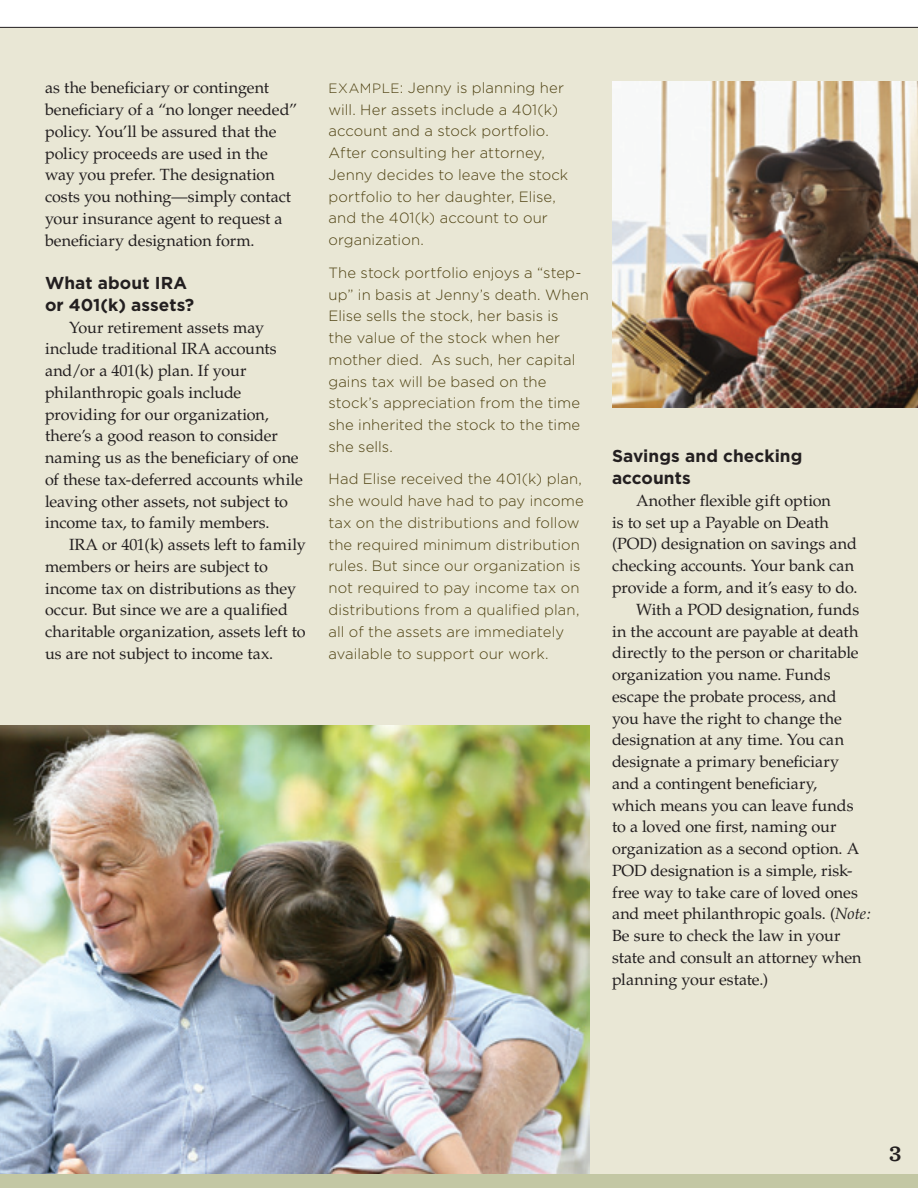
<style>
.page{position:relative;width:918px;height:1188px;background:#fff}
.page>*{position:absolute;margin:0;border:0;box-sizing:border-box;transform-origin:0 0}
.t1{font:600 22.5px "Sentinel";color:#231f20}
.t2{font:700 17.25px/21.8px "Gotham";letter-spacing:.005em;color:#231f20}
.t3{font:16.2px/21.8px "Palatino";letter-spacing:-.005em;color:#231f20}
.t4{font:300 14.85px/21.8px "Gotham";letter-spacing:.005em;color:#4d4010}
.s1{font-size:13.5px}
.s2{font-style:italic}
</style>
<div class="page">
<div style="left:0;top:27px;width:918px;height:1161px;background:#e9e7d5"></div>
<img style="left:0;top:725px;width:590px;height:449px">
<hr style="left:0;top:27px;width:918px;height:1px;background:#231f20">
<div style="left:0;top:1174px;width:918px;height:14px;background:#c3c7a4"></div>
<img style="left:612px;top:81px;width:306px;height:327px">
<p class="t3" style="left:45px;top:77px;width:254px">as the beneficiary or contingent beneficiary of a “no longer needed” policy. You’ll be assured that the policy proceeds are used in the way you prefer. The designation costs you nothing—simply contact your insurance agent to request a beneficiary designation form.</p>
<p class="t2" style="left:45px;top:272px;width:151px">What about IRA or 401(k) assets?</p>
<p class="t3" style="left:45px;top:317px;width:259px;text-indent:24px">Your retirement assets may include traditional IRA accounts and/or a 401(k) plan. If your philanthropic goals include providing for our organization, there’s a good reason to consider naming us as the beneficiary of one of these tax-deferred accounts while leaving other assets, not subject to income tax, to family members.</p>
<p class="t3" style="left:45px;top:534px;width:262px;text-indent:24px">IRA or 401(k) assets left to family members or heirs are subject to income tax on distributions as they occur. But since we are a qualified charitable organization, assets left to us are not subject to income tax.</p>
<p class="t4" style="left:328px;top:76px;width:241px"><span class="s1">Exam ple</span>: Jenny is planning her will. Her assets include a 401(k) account and a stock portfolio.<br>After consulting her attorney,<br>Jenny decides to leave the stock portfolio to her daughter, Elise, and the 401(k) account to our organization.</p>
<p class="t4" style="left:328px;top:261px;width:262px">The stock portfolio enjoys a “step&shy;up” in basis at Jenny’s death. When<br>Elise sells the stock, her basis is<br>the value of the stock when her mother died. As such, her capital gains tax will be based on the stock’s appreciation from the time she inherited the stock to the time she sells.</p>
<p class="t4" style="left:328px;top:468px;width:257px">Had Elise received the 401(k) plan, she would have had to pay income tax on the distributions and follow the required minimum distribution rules. But since our organization is not required to pay income tax on distributions from a qualified plan, all of the assets are immediately available to support our work.</p>
<p class="t2" style="left:612px;top:445px;width:192px">Savings and checking accounts</p>
<p class="t3" style="left:636px;top:490px;width:197px">Another flexible gift option</p>
<p class="t3" style="left:612px;top:512px;width:219px">is to set up a Payable on Death</p>
<p class="t3" style="left:612px;top:533px;width:246px">(POD) designation on savings and</p>
<p class="t3" style="left:612px;top:555px;width:244px">checking accounts. Your bank can</p>
<p class="t3" style="left:612px;top:577px;width:247px">provide a form, and it’s easy to do.</p>
<p class="t3" style="left:636px;top:599px;width:225px">With a POD designation, funds</p>
<p class="t3" style="left:612px;top:620px;width:248px">in the account are payable at death</p>
<p class="t3" style="left:612px;top:642px;width:248px">directly to the person or charitable</p>
<p class="t3" style="left:612px;top:664px;width:220px">organization you name. Funds</p>
<p class="t3" style="left:612px;top:686px;width:226px">escape the probate process, and</p>
<p class="t3" style="left:612px;top:707px;width:231px">you have the right to change the</p>
<p class="t3" style="left:612px;top:729px;width:234px">designation at any time. You can</p>
<p class="t3" style="left:612px;top:751px;width:229px">designate a primary beneficiary</p>
<p class="t3" style="left:612px;top:773px;width:207px">and a contingent beneficiary,</p>
<p class="t3" style="left:612px;top:794px;width:243px">which means you can leave funds</p>
<p class="t3" style="left:612px;top:816px;width:226px">to a loved one first, naming our</p>
<p class="t3" style="left:612px;top:838px;width:249px">organization as a second option. A</p>
<p class="t3" style="left:612px;top:860px;width:242px">POD designation is a simple, risk-</p>
<p class="t3" style="left:612px;top:881px;width:247px">free way to take care of loved ones</p>
<p class="t3" style="left:612px;top:903px;width:260px">and meet philanthropic goals. (<span class="s2">Note:</span></p>
<p class="t3" style="left:612px;top:925px;width:230px">Be sure to check the law in your</p>
<p class="t3" style="left:612px;top:947px;width:251px">state and consult an attorney when</p>
<p class="t3" style="left:612px;top:969px;width:158px">planning your estate.)</p>
<h1 class="t1" style="left:889px;top:1136px;width:14px">3</h1>
</div>
